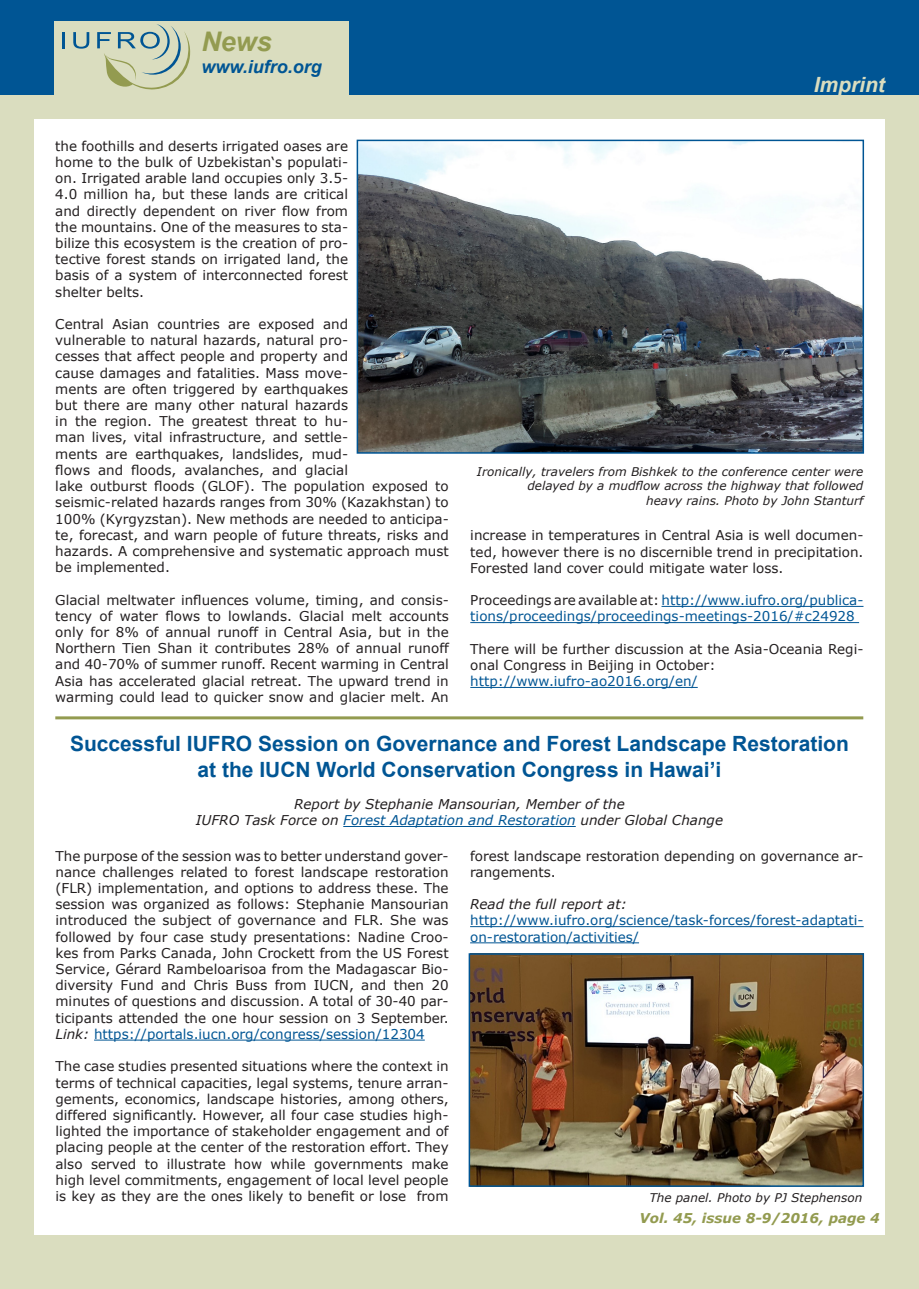
<style>
.page{position:relative;width:919px;height:1289px;background:#fff}
.page>*{position:absolute;margin:0;border:0;box-sizing:border-box;transform-origin:0 0}
.t1{font:italic 700 27px "Arial";color:#939b50}
.t2{font:700 21px "Arial";color:#005594}
.t3{font:italic 700 21px "Arial";color:#daddbf}
.t4{font:italic 700 18px "Arial";color:#005594}
.t5{font:13.5px/16.2px "Verdana";color:#231f20;text-align:justify}
.t6{font:13.5px/16.2px "Verdana";color:#005594}
.t7{font:italic 13.5px "Verdana";color:#231f20}
.t8{font:italic 700 13.5px "Verdana";color:#939b50}
.t9{font:italic 12px/14.4px "Verdana";color:#231f20;text-align:right}
.s1{color:#231f20}
.s2{color:#005594}
.s3{font-style:italic}
</style>
<div class="page">
<div style="left:0;top:0;width:918px;height:98px;background:#005594"></div>
<div style="left:54px;top:21px;width:295px;height:81px;background:#daddbf"></div>
<div style="left:0;top:96px;width:918px;height:1192px;background:#daddbf"></div>
<div style="left:34px;top:119px;width:850px;height:1115px;background:#fff"></div>
<hr style="left:62px;top:32px;width:3px;height:16px;background:#005594">
<svg style="left:73px;top:32px;width:16px;height:17px"></svg>
<svg style="left:97px;top:24px;width:93px;height:65px"></svg>
<hr style="left:661px;top:606px;width:202px;height:1px;background:#005594">
<hr style="left:470px;top:622px;width:389px;height:1px;background:#005594">
<hr style="left:470px;top:687px;width:227px;height:1px;background:#005594">
<hr style="left:343px;top:826px;width:232px;height:1px;background:#005594">
<hr style="left:94px;top:1039px;width:331px;height:1px;background:#005594">
<hr style="left:470px;top:926px;width:393px;height:1px;background:#005594">
<hr style="left:470px;top:942px;width:169px;height:1px;background:#005594">
<img style="left:471px;top:956px;width:390px;height:227px">
<div style="left:468px;top:953px;width:396px;height:233px;border:2px solid #005594"></div>
<hr style="left:55px;top:716px;width:808px;height:3px;background:#939b50">
<img style="left:359px;top:143px;width:502px;height:307px">
<div style="left:356px;top:140px;width:508px;height:313px;border:2px solid #005594"></div>
<p class="t1" style="left:201px;top:24px;width:72px">News</p>
<p class="t4" style="left:201px;top:54px;width:122px">www.iufro.org</p>
<p class="t5" style="left:55px;top:137px;width:294px">the foothills and deserts irrigated oases are home to the bulk of Uzbekistan‘s populati&shy;on. Irrigated arable land occupies only 3.5- 4.0 million ha, but these lands are critical and directly dependent on river flow from the mountains. One of the measures to sta&shy;bilize this ecosystem is the creation of pro&shy;tective forest stands on irrigated land, the basis of a system of interconnected forest shelter belts.</p>
<p class="t5" style="left:55px;top:316px;width:395px;text-align:left">Central Asian countries are exposed and<br>vulnerable to natural hazards, natural pro-<br>cesses that affect people and property and<br>cause damages and fatalities. Mass move-<br>ments are often triggered by earthquakes<br>but there are many other natural hazards<br>in the region. The greatest threat to hu-<br>man lives, vital infrastructure, and settle-<br>ments are earthquakes, landslides, mud-<br>flows and floods, avalanches, and glacial<br>lake outburst floods (GLOF). The population exposed to seismic-related hazards ranges from 30% (Kazakhstan) to 100% (Kyrgyzstan). New methods are needed to anticipa&shy;te, forecast, and warn people of future threats, risks and hazards. A comprehensive and systematic approach must be implemented.</p>
<p class="t5" style="left:55px;top:591px;width:395px">Glacial meltwater influences volume, timing, and consis&shy;tency of water flows to lowlands. Glacial melt accounts only for 8% of annual runoff in Central Asia, but in the Northern Tien Shan it contributes 28% of annual runoff and 40-70% of summer runoff. Recent warming in Central Asia has accelerated glacial retreat. The upward trend in warming could lead to quicker snow and glacier melt. An</p>
<p class="t3" style="left:813px;top:70px;width:73px">Imprint</p>
<p class="t9" style="left:477px;top:464px;width:388px">Ironically, travelers from Bishkek to the conference center were delayed by a mudflow across the highway that followed</p>
<p class="t9" style="left:646px;top:493px;width:219px">heavy rains. Photo by John Stanturf</p>
<p class="t5" style="left:470px;top:527px;width:394px">increase in temperatures in Central Asia is well documen&shy;ted, however there is no discernible trend in precipitation.<br>Forested land cover could mitigate water loss.</p>
<p class="t6" style="left:470px;top:592px;width:394px"><span class="s1">Proceedings are available at:</span> http://www.iufro.org/publica&shy;tions/proceedings/proceedings-meetings-2016/#c24928</p>
<p class="t5" style="left:470px;top:640px;width:394px">There will be further discussion at the Asia-Oceania Regi&shy;onal Congress in Beijing in October:</p>
<p class="t6" style="left:470px;top:673px;width:229px">http://www.iufro-ao2016.org/en/</p>
<p class="t2" style="left:70px;top:730px;width:780px">Successful IUFRO Session on Governance and Forest Landscape Restoration</p>
<p class="t2" style="left:197px;top:755px;width:525px">at the IUCN World Conservation Congress in Hawai’i</p>
<p class="t7" style="left:294px;top:795px;width:332px">Report by Stephanie Mansourian, Member of the</p>
<p class="t7" style="left:196px;top:811px;width:528px">IUFRO Task Force on <span class="s2">Forest Adaptation and Restoration</span> under Global Change</p>
<p class="t5" style="left:55px;top:847px;width:394px">The purpose of the session was to better understand gover&shy;nance challenges related to forest landscape restoration (FLR) implementation, and options to address these. The session was organized as follows: Stephanie Mansourian introduced the subject of governance and FLR. She was followed by four case study presentations: Nadine Croo&shy;kes from Parks Canada, John Crockett from the US Forest Service, Gérard Rambeloarisoa from the Madagascar Bio&shy;diversity Fund and Chris Buss from IUCN, and then 20 minutes of questions and discussion. A total of 30-40 par&shy;ticipants attended the one hour session on 3 September.<br><span class="s3">Link:</span> <span class="s2">https://portals.iucn.org/congress/session/12304</span></p>
<p class="t5" style="left:55px;top:1058px;width:394px">The case studies presented situations where the context in terms of technical capacities, legal systems, tenure arran&shy;gements, economics, landscape histories, among others, differed significantly. However, all four case studies high&shy;lighted the importance of stakeholder engagement and of placing people at the center of the restoration effort. They also served to illustrate how while governments make high level commitments, engagement of local level people is key as they are the ones likely to benefit or lose from</p>
<p class="t5" style="left:470px;top:847px;width:395px">forest landscape restoration depending on governance ar&shy;rangements.</p>
<p class="t7" style="left:470px;top:895px;width:158px">Read the full report at:</p>
<p class="t6" style="left:470px;top:912px;width:395px">http://www.iufro.org/science/task-forces/forest-adaptati&shy;on-restoration/activities/</p>
<p class="t9" style="left:649px;top:1190px;width:214px">The panel. Photo by PJ Stephenson</p>
<p class="t8" style="left:639px;top:1208px;width:242px">Vol. 45, issue 8-9/2016, page 4</p>
</div>
